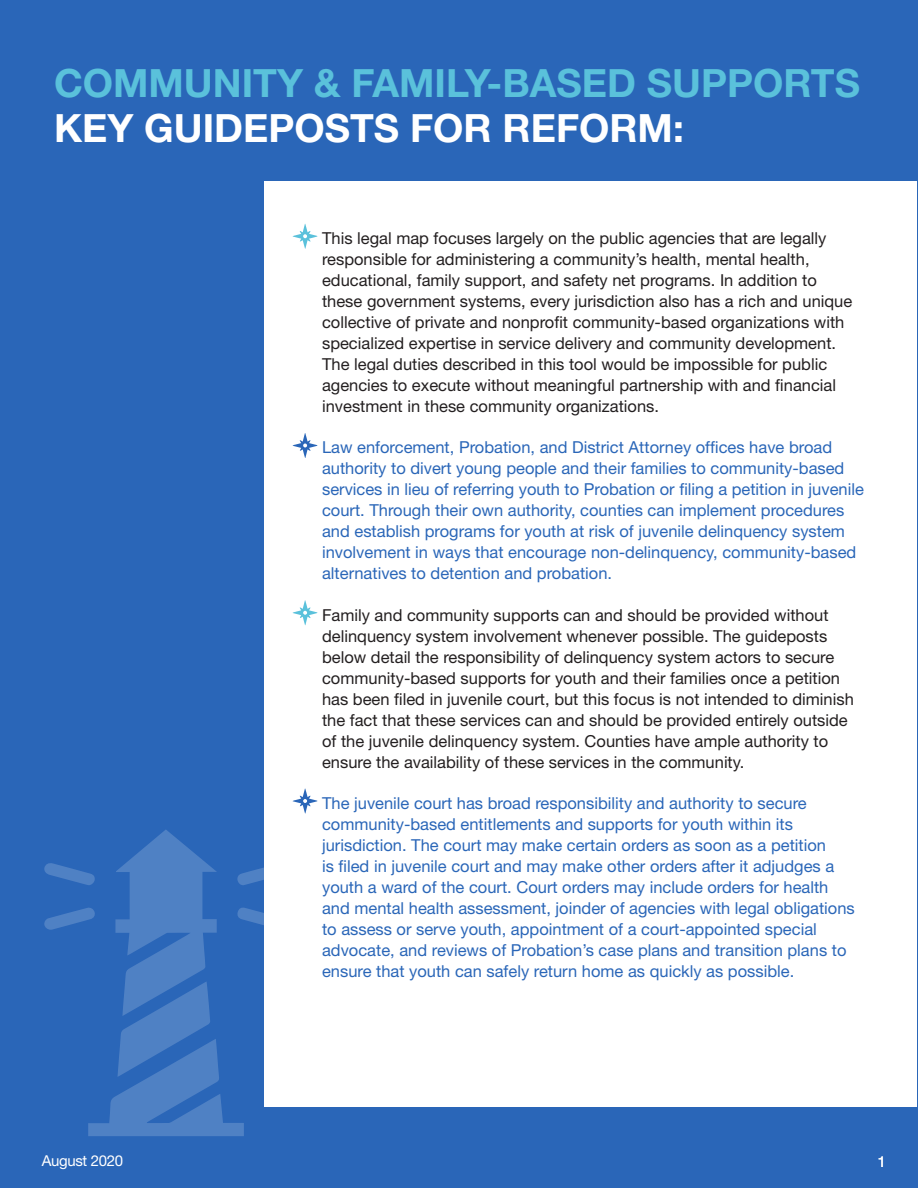
<style>
.page{position:relative;width:918px;height:1188px;background:#2a66b8}
.page>*{position:absolute;margin:0;border:0;box-sizing:border-box;transform-origin:0 0}
.Big_title{font:700 39px "Helvetica Neue LT Pro";color:#5ac1db}
.Big_title-2{font:700 39px "Helvetica Neue LT Pro";color:#fff}
.Bullet{font:16.5px/21px "Helvetica Neue LT Pro";color:#231f20}
.Bullet_blue{font:16.5px/21px "Helvetica Neue LT Pro";color:#2a66b8}
.t1{font:15px "Helvetica Neue LT Pro";letter-spacing:-.02em;color:#fff}
</style>
<div class="page">
<div style="left:265px;top:181px;width:652px;height:926px;background:#fff"></div>
<svg style="left:293px;top:224px;width:25px;height:25px"></svg>
<svg style="left:293px;top:433px;width:25px;height:25px"></svg>
<svg style="left:293px;top:600px;width:25px;height:25px"></svg>
<svg style="left:293px;top:789px;width:25px;height:24px"></svg>
<svg style="left:44px;top:829px;width:221px;height:307px"></svg>
<p class="Big_title" style="left:54px;top:58px;width:808px">COMMUNITY &amp; FAMILY-BASED SUPPORTS</p>
<p class="Big_title-2" style="left:54px;top:103px;width:631px">KEY GUIDEPOSTS FOR REFORM:</p>
<p class="Bullet" style="left:322px;top:227px;width:532px">This legal map focuses largely on the public agencies that are legally responsible for administering a community’s health, mental health, educational, family support, and safety net programs. In addition to these government systems, every jurisdiction also has a rich and unique collective of private and nonprofit community-based organizations with specialized expertise in service delivery and community development.<br>The legal duties described in this tool would be impossible for public agencies to execute without meaningful partnership with and financial investment in these community organizations.</p>
<p class="Bullet_blue" style="left:322px;top:437px;width:543px">Law enforcement, Probation, and District Attorney offices have broad authority to divert young people and their families to community-based services in lieu of referring youth to Probation or filing a petition in juvenile court. Through their own authority, counties can implement procedures and establish programs for youth at risk of juvenile delinquency system involvement in ways that encourage non-delinquency, community-based alternatives to detention and probation.</p>
<p class="Bullet" style="left:322px;top:604px;width:533px">Family and community supports can and should be provided without delinquency system involvement whenever possible. The guideposts below detail the responsibility of delinquency system actors to secure community-based supports for youth and their families once a petition has been filed in juvenile court, but this focus is not intended to diminish the fact that these services can and should be provided entirely outside of the juvenile delinquency system. Counties have ample authority to ensure the availability of these services in the community.</p>
<p class="Bullet_blue" style="left:322px;top:792px;width:534px">The juvenile court has broad responsibility and authority to secure community-based entitlements and supports for youth within its jurisdiction. The court may make certain orders as soon as a petition<br>is filed in juvenile court and may make other orders after it adjudges a youth a ward of the court. Court orders may include orders for health and mental health assessment, joinder of agencies with legal obligations to assess or serve youth, appointment of a court-appointed special advocate, and reviews of Probation’s case plans and transition plans to ensure that youth can safely return home as quickly as possible.</p>
<p class="t1" style="left:42px;top:1152px;width:83px">August 2020</p>
<p class="t1" style="left:877px;top:1153px;width:10px">1</p>
</div>
